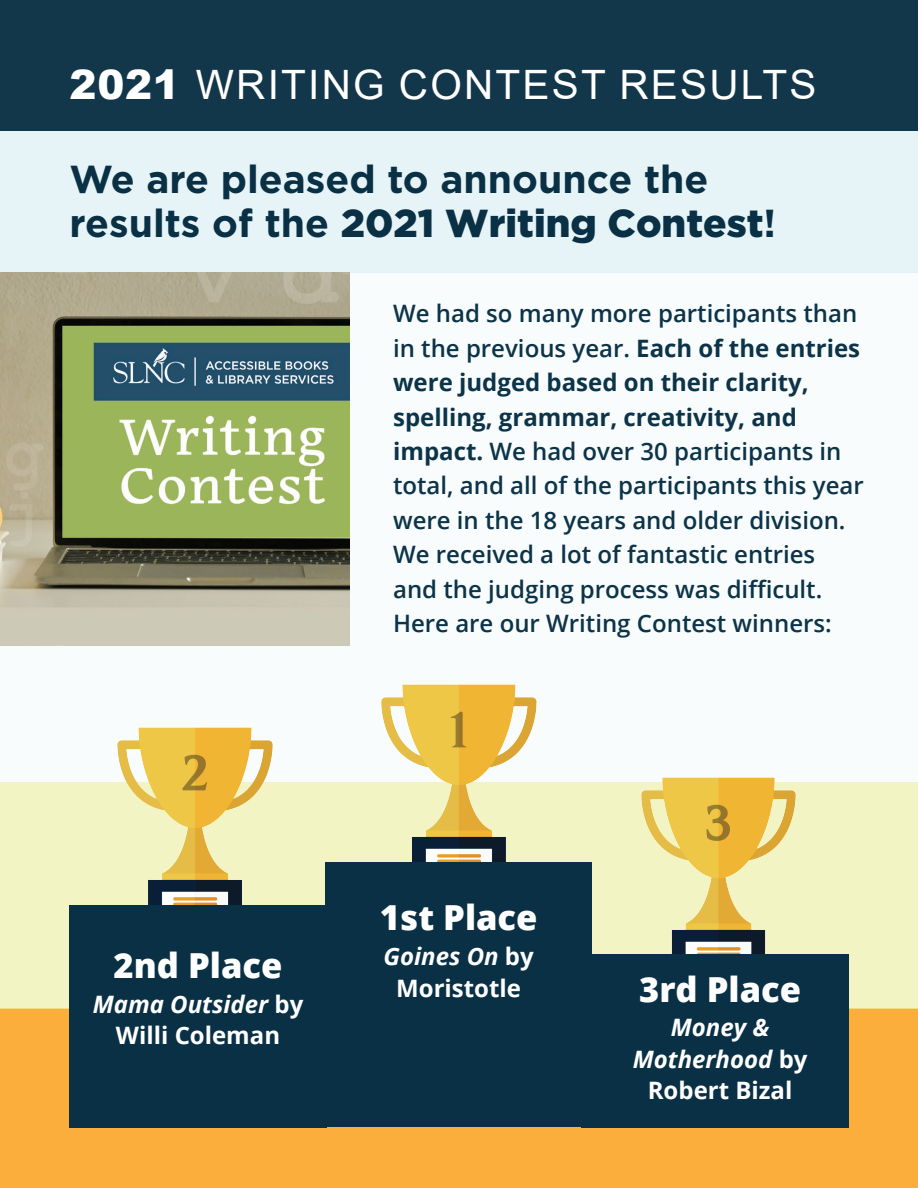
<style>
.page{position:relative;width:918px;height:1188px;background:#fff}
.page>*{position:absolute;margin:0;border:0;box-sizing:border-box;transform-origin:0 0}
.t1{font:40.5px "Arial";letter-spacing:.055em;color:#fff}
.t2{font:700 39px/43.5px "Gotham";color:#093044}
.t3{font:800 34.5px "Open Sans";color:#fff}
.t4{font:600 24px/34.5px "Open Sans";color:#0c3448}
.t5{font:700 24px/31.5px "Open Sans";color:#fff;text-align:center}
.t6{font:italic 700 24px/31.5px "Open Sans";color:#fff;text-align:center}
.s1{font-weight:900}
.s2{font-style:inherit}
.s3{font-weight:700}
.s4{font-style:italic}
.s5{font-style:normal}
</style>
<div class="page">
<div style="left:0;top:1009px;width:918px;height:179px;background:#fbae3b"></div>
<div style="left:0;top:130px;width:918px;height:143px;background:#e6f4f7"></div>
<div style="left:0;top:782px;width:918px;height:227px;background:#f3f4c4"></div>
<img style="left:612px;top:777px;width:213px;height:177px">
<div style="left:581px;top:954px;width:268px;height:173px;background:#093044"></div>
<img style="left:352px;top:684px;width:213px;height:179px">
<div style="left:326px;top:863px;width:266px;height:264px;background:#093044"></div>
<img style="left:89px;top:727px;width:212px;height:178px">
<div style="left:69px;top:905px;width:258px;height:222px;background:#093044"></div>
<div style="left:0;top:0;width:918px;height:130px;background:#13374a"></div>
<img style="left:0;top:273px;width:350px;height:373px">
<h1 class="t1" style="left:70px;top:57px;width:749px"><span class="s1">2021</span> WRITING CONTEST RESULTS</h1>
<h2 class="t2" style="left:70px;top:157px;width:708px">We are pleased to announce the results of the <span class="s1">2021 Writing Contest</span>!</h2>
<p class="t4" style="left:393px;top:296px;width:472px"><span class="s2">We had so many more participants than in the previous year.</span> <span class="s3">Each of the entries were judged based on their clarity, spelling, grammar, creativity, and impact.</span> We had over 30 participants in total, and all of the participants this year were in the 18 years and older division.<br>We received a lot of fantastic entries and the judging process was difficult.<br>Here are our Writing Contest winners:</p>
<h3 class="t3" style="left:114px;top:939px;width:170px">2nd Place</h3>
<p class="t5" style="left:93px;top:988px;width:212px"><span class="s4">Mama Outsider</span> by<br>Willi Coleman</p>
<h3 class="t3" style="left:380px;top:892px;width:159px">1st Place</h3>
<p class="t5" style="left:384px;top:940px;width:152px"><span class="s4">Goines On</span> by<br>Moristotle</p>
<h3 class="t3" style="left:639px;top:963px;width:163px">3rd Place</h3>
<p class="t6" style="left:633px;top:1011px;width:176px">Money &amp;<br>Motherhood <span class="s5">by<br>Robert Bizal</span></p>
</div>
